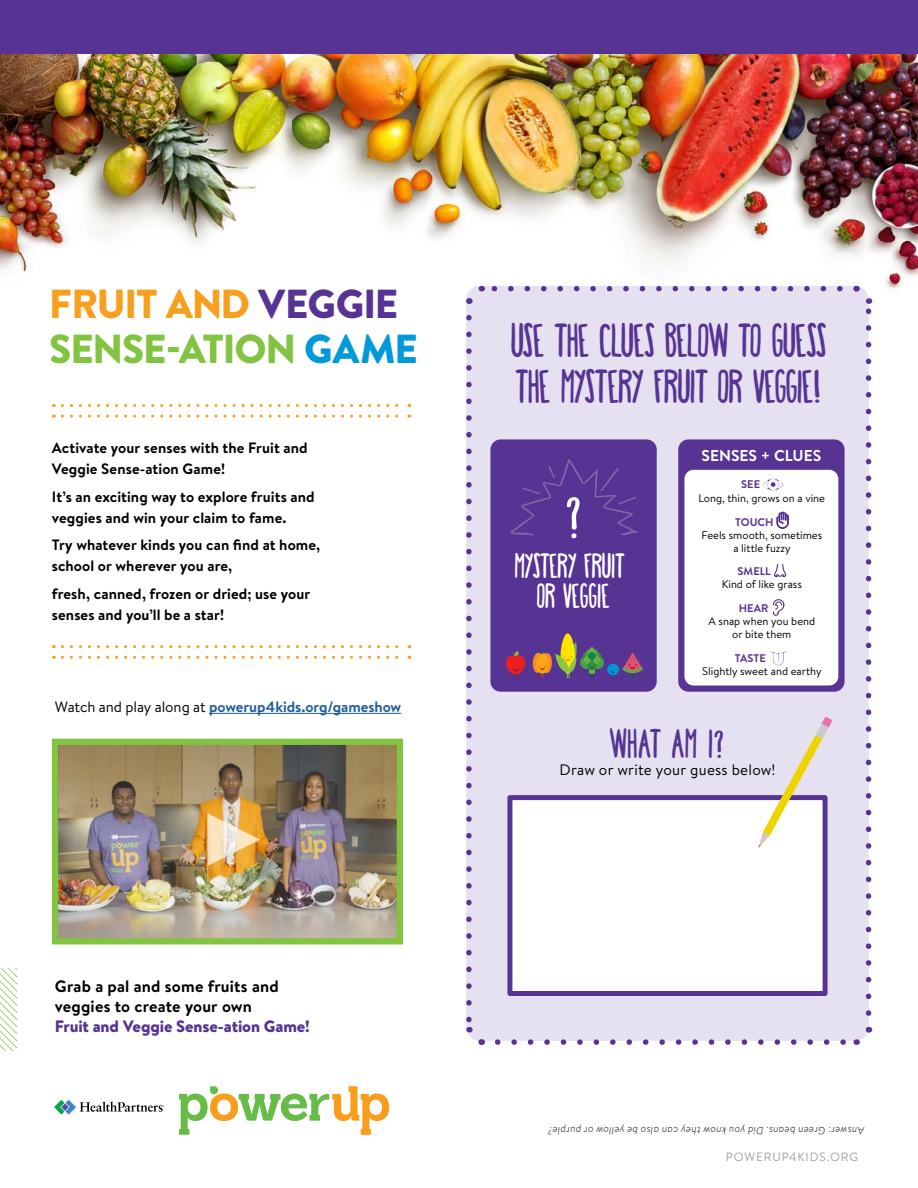
<style>
.page{position:relative;width:918px;height:1188px;background:#fff}
.page>*{position:absolute;margin:0;border:0;box-sizing:border-box;transform-origin:0 0}
.t1{font:condensed 59.1px "Happy Fox";color:#fff}
.t2{font:condensed 45.45px/45.5px "Happy Fox";letter-spacing:-.005em;color:#573393}
.t3{font:900 40.5px/45px "Brandon Text";letter-spacing:-.03em;color:#82c341}
.t4{font:condensed 39.45px "Happy Fox";letter-spacing:.03em;color:#573393}
.t5{font:condensed 33.45px/29.1px "Happy Fox";color:#fff;text-align:center}
.t6{font:700 16.5px/19.8px "Brandon Text";letter-spacing:.01em;color:#000}
.t7{font:700 15.75px "Brandon Text";color:#fff}
.t8{font:15.15px "Brandon Text";letter-spacing:.015em;color:#000}
.t9{font:700 15px/21px "Brandon Text";letter-spacing:.005em;color:#000}
.t10{font:700 15px "Brandon Text";letter-spacing:-.005em;color:#215e9e}
.t11{font:12px "Brandon Text";letter-spacing:.07em;color:#a1a1a5}
.t12{font:11.1px/12.9px "Brandon Text";color:#000;text-align:center}
.t13{font:700 11.1px "Brandon Text";color:#573393}
.t14{font:italic 300 10.5px "Brandon Text";letter-spacing:.03em;color:#000}
.s1{color:#f99f1e}
.s2{color:#573393}
.s3{color:#009ada}
.s4{font-weight:400;color:#000}
.s5{font-weight:900;color:#573393}
</style>
<div class="page">
<svg style="left:179px;top:1086px;width:210px;height:49px"></svg>
<svg style="left:54px;top:1100px;width:110px;height:15px"></svg>
<img style="left:0;top:54px;width:918px;height:235px">
<div style="left:466px;top:286px;width:403px;height:755px;background:#e5e1f0;border-radius:13px"></div>
<svg style="left:466px;top:318px;width:6px;height:703px"></svg>
<svg style="left:498px;top:1039px;width:348px;height:6px"></svg>
<svg style="left:491px;top:286px;width:349px;height:5px"></svg>
<svg style="left:466px;top:1027px;width:19px;height:18px"></svg>
<svg style="left:856px;top:1026px;width:17px;height:19px"></svg>
<svg style="left:851px;top:283px;width:22px;height:730px"></svg>
<svg style="left:463px;top:285px;width:19px;height:19px"></svg>
<img style="left:59px;top:746px;width:337px;height:191px">
<div style="left:52px;top:739px;width:351px;height:205px;border:6px solid #82c341"></div>
<svg style="left:207px;top:813px;width:53px;height:53px;background:#ecc688"></svg>
<div style="left:507px;top:795px;width:321px;height:201px;background:#fff;border:5px solid #573393"></div>
<div style="left:490px;top:439px;width:167px;height:252px;background:#573393;border-radius:10px"></div>
<div style="left:678px;top:439px;width:167px;height:252px;background:#573393;border-radius:10px"></div>
<svg style="left:506px;top:651px;width:20px;height:27px"></svg>
<div style="left:607px;top:664px;width:12px;height:11px;background:#009bd9;border-radius:50%"></div>
<svg style="left:533px;top:633px;width:83px;height:45px"></svg>
<svg style="left:622px;top:653px;width:21px;height:25px"></svg>
<div style="left:684px;top:470px;width:154px;height:215px;background:#fff;border-radius:9px"></div>
<svg style="left:774px;top:564px;width:12px;height:13px"></svg>
<svg style="left:772px;top:599px;width:13px;height:17px"></svg>
<svg style="left:763px;top:478px;width:21px;height:13px"></svg>
<svg style="left:777px;top:512px;width:12px;height:17px"></svg>
<svg style="left:770px;top:651px;width:17px;height:15px"></svg>
<svg style="left:510px;top:459px;width:128px;height:77px"></svg>
<svg style="left:758px;top:717px;width:74px;height:131px"></svg>
<svg style="left:0;top:968px;width:17px;height:83px"></svg>
<hr style="left:209px;top:713px;width:192px;height:1px;background:#215e9e">
<svg style="left:62px;top:645px;width:348px;height:3px"></svg>
<svg style="left:62px;top:656px;width:348px;height:3px"></svg>
<svg style="left:62px;top:404px;width:348px;height:3px"></svg>
<svg style="left:62px;top:415px;width:348px;height:3px"></svg>
<div style="left:0;top:0;width:918px;height:54px;background:#573393"></div>
<p class="t3" style="left:49px;top:280px;width:370px"><span class="s1">FRUIT AND</span> <span class="s2">VEGGIE<br></span>SENSE-ATION <span class="s3">GAME</span></p>
<p class="t9" style="left:52px;top:437px;width:257px">Activate your senses with the Fruit and<br>Veggie Sense-ation Game!</p>
<p class="t9" style="left:52px;top:486px;width:264px">It’s an exciting way to explore fruits and veggies and win your claim to fame.</p>
<p class="t9" style="left:52px;top:534px;width:270px">Try whatever kinds you can find at home, school or wherever you are,</p>
<p class="t9" style="left:52px;top:583px;width:260px">fresh, canned, frozen or dried; use your senses and you’ll be a star!</p>
<p class="t10" style="left:55px;top:696px;width:348px"><span class="s4">Watch and play along at</span> powerup4kids.org/gameshow</p>
<p class="t6" style="left:55px;top:976px;width:256px">Grab a pal and some fruits and veggies to create your own<br><span class="s5">Fruit and Veggie Sense-ation Game!</span></p>
<p class="t2" style="left:511px;top:315px;width:317px">USE THE CLUES BELOW TO GUESS<br>THE MYSTERY FRUIT OR VEGGIE!</p>
<p class="t7" style="left:702px;top:444px;width:121px">SENSES + CLUES</p>
<p class="t13" style="left:741px;top:477px;width:20px">SEE</p>
<p class="t13" style="left:735px;top:514px;width:40px">TOUCH</p>
<p class="t1" style="left:566px;top:481px;width:18px">?</p>
<p class="t12" style="left:699px;top:491px;width:128px">Long, thin, grows on a vine</p>
<p class="t12" style="left:701px;top:528px;width:122px">Feels smooth, sometimes a little fuzzy</p>
<p class="t12" style="left:722px;top:578px;width:82px">Kind of like grass</p>
<p class="t12" style="left:709px;top:615px;width:108px">A snap when you bend or bite them</p>
<p class="t12" style="left:702px;top:665px;width:121px">Slightly sweet and earthy</p>
<p class="t5" style="left:515px;top:550px;width:111px">MYSTERY FRUIT<br>OR VEGGIE</p>
<p class="t13" style="left:738px;top:564px;width:35px">SMELL</p>
<p class="t13" style="left:739px;top:601px;width:31px">HEAR</p>
<p class="t13" style="left:735px;top:651px;width:33px">TASTE</p>
<p class="t4" style="left:610px;top:720px;width:116px">WHAT AM I?</p>
<p class="t8" style="left:559px;top:759px;width:218px">Draw or write your guess below!</p>
<p class="t14" style="left:864px;top:1137px;width:317px;rotate:-180deg">Answer: Green beans. Did you know they can also be yellow or purple?</p>
<p class="t11" style="left:726px;top:1149px;width:134px">POWERUP4KIDS.ORG</p>
</div>
